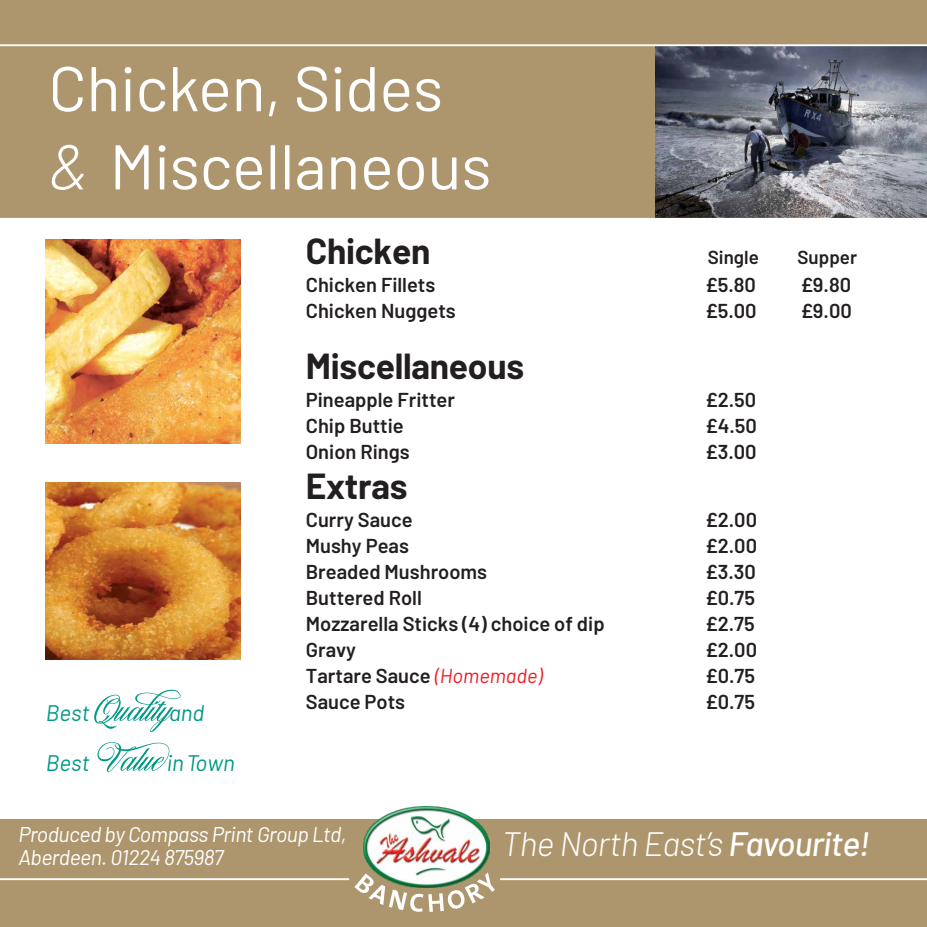
<style>
.page{position:relative;width:927px;height:927px;background:#ad966d}
.page>*{position:absolute;margin:0;border:0;box-sizing:border-box;transform-origin:0 0}
.t1{font:63.12px/78.1px "Barlow";letter-spacing:-.005em;color:#fff}
.t2{font:700 35.38px "Barlow";letter-spacing:-.01em;color:#231f20}
.t3{font:italic 300 33.75px "Barlow";letter-spacing:-.02em;color:#fff}
.t4{font:italic 22.44px "Barlow";color:#009984}
.t5{font:italic 21.25px/22.5px "Barlow";letter-spacing:-.02em;color:#fff}
.t6{font:600 20.06px "Barlow";color:#231f20}
.t7{font:600 18.75px "Barlow";color:#231f20}
.s1{font-weight:300;font-style:italic}
.s2{font-weight:400;font-style:italic;color:#ed1d24}
.s3{font-weight:500}
</style>
<div class="page">
<div style="left:0;top:219px;width:927px;height:598px;background:#fff"></div>
<svg style="left:354px;top:877px;width:141px;height:35px"></svg>
<img style="left:656px;top:46px;width:271px;height:172px">
<hr style="left:0;top:44px;width:927px;height:2px;background:#fff">
<hr style="left:0;top:218px;width:927px;height:2px;background:#fff">
<hr style="left:0;top:878px;width:349px;height:2px;background:#fff">
<hr style="left:500px;top:878px;width:427px;height:2px;background:#fff">
<hr style="left:0;top:817px;width:927px;height:2px;background:#fff">
<img style="left:363px;top:806px;width:126px;height:81px">
<img style="left:46px;top:240px;width:195px;height:203px">
<img style="left:46px;top:482px;width:195px;height:177px">
<svg style="left:94px;top:689px;width:87px;height:43px"></svg>
<svg style="left:97px;top:742px;width:73px;height:30px"></svg>
<h1 class="t1" style="left:48px;top:48px;width:444px">Chicken, Sides <span class="s1">&amp;</span> Miscellaneous</h1>
<h2 class="t2" style="left:306px;top:225px;width:126px">Chicken</h2>
<p class="t7" style="left:708px;top:244px;width:52px">Single</p>
<p class="t7" style="left:797px;top:244px;width:61px">Supper</p>
<p class="t6" style="left:306px;top:270px;width:131px">Chicken Fillets</p>
<p class="t6" style="left:705px;top:270px;width:52px">£5.80</p>
<p class="t6" style="left:800px;top:270px;width:52px">£9.80</p>
<p class="t6" style="left:306px;top:296px;width:151px">Chicken Nuggets</p>
<p class="t6" style="left:705px;top:296px;width:53px">£5.00</p>
<p class="t6" style="left:800px;top:296px;width:53px">£9.00</p>
<h2 class="t2" style="left:306px;top:340px;width:220px">Miscellaneous</h2>
<p class="t6" style="left:306px;top:385px;width:151px">Pineapple Fritter</p>
<p class="t6" style="left:705px;top:385px;width:52px">£2.50</p>
<p class="t6" style="left:306px;top:411px;width:99px">Chip Buttie</p>
<p class="t6" style="left:705px;top:411px;width:53px">£4.50</p>
<p class="t6" style="left:306px;top:437px;width:105px">Onion Rings</p>
<p class="t6" style="left:705px;top:437px;width:53px">£3.00</p>
<p class="t4" style="left:46px;top:696px;width:45px">Best</p>
<p class="t4" style="left:169px;top:696px;width:37px">and</p>
<p class="t4" style="left:46px;top:746px;width:45px">Best</p>
<p class="t4" style="left:167px;top:746px;width:70px">inTown</p>
<h2 class="t2" style="left:306px;top:459px;width:103px">Extras</h2>
<p class="t6" style="left:306px;top:504px;width:108px">Curry Sauce</p>
<p class="t6" style="left:705px;top:504px;width:53px">£2.00</p>
<p class="t6" style="left:306px;top:530px;width:105px">Mushy Peas</p>
<p class="t6" style="left:705px;top:530px;width:53px">£2.00</p>
<p class="t6" style="left:306px;top:556px;width:183px">Breaded Mushrooms</p>
<p class="t6" style="left:705px;top:556px;width:52px">£3.30</p>
<p class="t6" style="left:306px;top:583px;width:118px">Buttered Roll</p>
<p class="t6" style="left:705px;top:583px;width:51px">£0.75</p>
<p class="t6" style="left:306px;top:609px;width:300px">Mozzarella Sticks (4) choice of dip</p>
<p class="t6" style="left:705px;top:609px;width:51px">£2.75</p>
<p class="t6" style="left:306px;top:635px;width:52px">Gravy</p>
<p class="t6" style="left:705px;top:635px;width:53px">£2.00</p>
<p class="t6" style="left:306px;top:661px;width:238px">Tartare Sauce <span class="s2">(Homemade)</span></p>
<p class="t6" style="left:705px;top:661px;width:51px">£0.75</p>
<p class="t6" style="left:306px;top:687px;width:101px">Sauce Pots</p>
<p class="t6" style="left:705px;top:687px;width:51px">£0.75</p>
<p class="t5" style="left:18px;top:821px;width:329px">Produced by Compass Print Group Ltd,<br>Aberdeen. 01224 875987</p>
<h3 class="t3" style="left:502px;top:819px;width:369px">The North East’s <span class="s3">Favourite!</span></h3>
</div>
